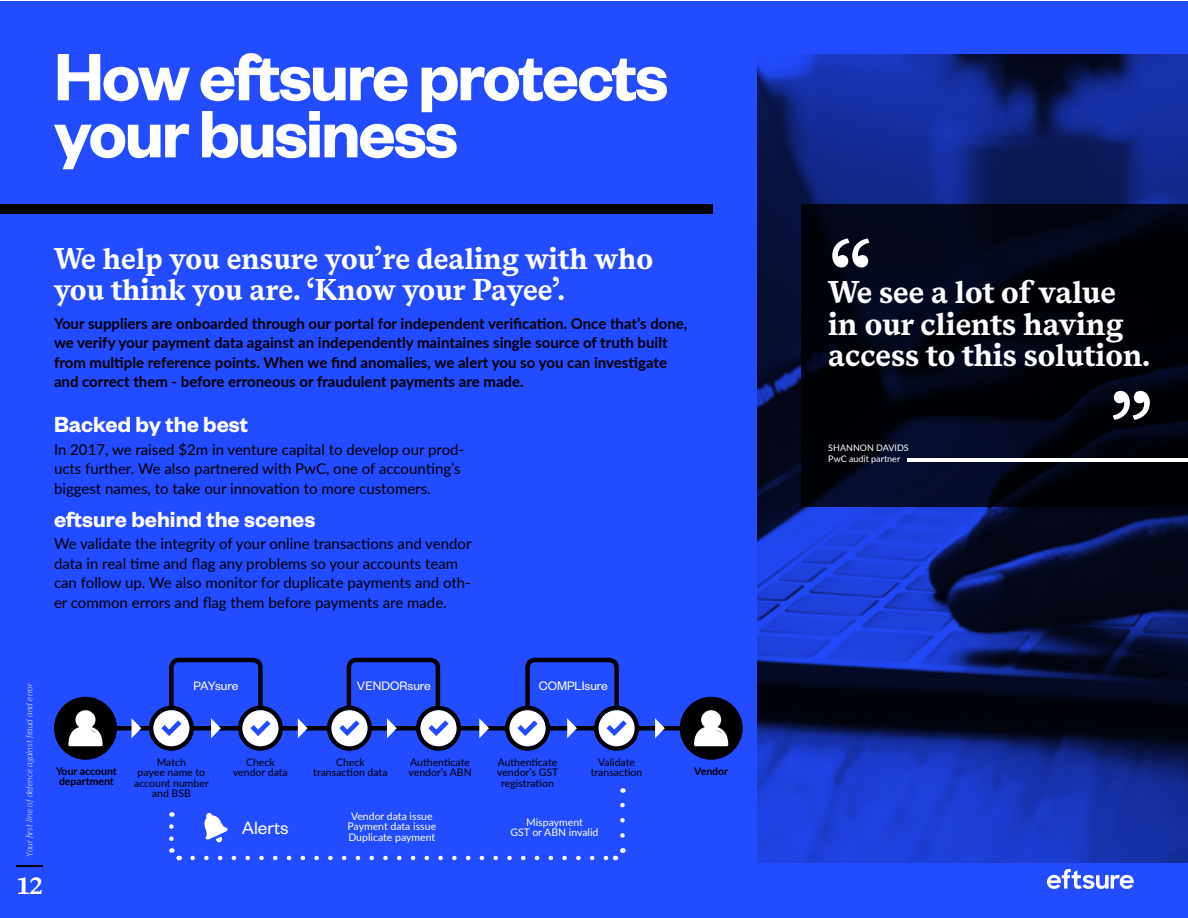
<style>
.page{position:relative;width:1188px;height:918px;background:#fff}
.page>*{position:absolute;margin:0;border:0;box-sizing:border-box;transform-origin:0 0}
.t1{font:700 82.5px "Messina Serif";color:#fff}
.t2{font:600 73.5px/57px "Founders Grotesk";letter-spacing:-.03em;color:#fff}
.t3{font:700 31.5px/31.5px "Messina Serif";color:#fff}
.t4{font:700 30px/31.5px "Messina Serif";color:#fff}
.t5{font:600 24px "Founders Grotesk";color:#fff}
.t6{font:700 24px "Messina Serif";color:#fff}
.t7{font:19.5px "Founders Grotesk";color:#fff}
.t8{font:15px/19.5px "Lato";color:#000}
.t9{font:700 15px/19.5px "Lato";color:#000}
.t10{font:13.5px "Founders Grotesk";color:#fff}
.t11{font:13.5px "Founders Grotesk";letter-spacing:-.035em;color:#fff}
.t12{font:10.5px/10.5px "Lato";color:#000;text-align:center}
.t13{font:10.5px/10.5px "Lato";color:#fff;text-align:center}
.t14{font:700 10.5px/10.5px "Lato";color:#000}
.t15{font:italic 300 9px "Lato";color:#fff}
.t16{font:9px/10.8px "Lato";color:#fff}
</style>
<div class="page">
<div style="left:0;top:2px;width:1188px;height:916px;background:#234bff"></div>
<svg style="left:16px;top:866px;width:27px;height:1px"></svg>
<svg style="left:1047px;top:869px;width:87px;height:20px"></svg>
<hr style="left:117px;top:726px;width:585px;height:4px;background:#000">
<div style="left:149px;top:706px;width:45px;height:45px;border:4px solid #000;border-radius:50%"></div>
<div style="left:56px;top:699px;width:59px;height:59px;background:#000;border-radius:50%"></div>
<div style="left:54px;top:697px;width:63px;height:63px;border:4px solid #000;border-radius:50%"></div>
<div style="left:682px;top:699px;width:58px;height:59px;background:#000;border-radius:50%"></div>
<div style="left:680px;top:697px;width:63px;height:63px;border:4px solid #000;border-radius:50%"></div>
<div style="left:238px;top:706px;width:45px;height:45px;border:4px solid #000;border-radius:50%"></div>
<div style="left:327px;top:706px;width:45px;height:45px;border:4px solid #000;border-radius:50%"></div>
<div style="left:416px;top:706px;width:45px;height:45px;border:4px solid #000;border-radius:50%"></div>
<div style="left:505px;top:706px;width:45px;height:45px;border:4px solid #000;border-radius:50%"></div>
<div style="left:594px;top:706px;width:45px;height:45px;border:4px solid #000;border-radius:50%"></div>
<img style="left:758px;top:54px;width:430px;height:809px">
<svg style="left:801px;top:204px;width:387px;height:303px;background:#020512"></svg>
<hr style="left:908px;top:458px;width:280px;height:3px;background:#fff">
<div style="left:0;top:204px;width:713px;height:10px;background:#000"></div>
<svg style="left:132px;top:719px;width:9px;height:19px"></svg>
<svg style="left:153px;top:657px;width:126px;height:89px"></svg>
<svg style="left:298px;top:718px;width:10px;height:20px"></svg>
<svg style="left:331px;top:657px;width:126px;height:89px"></svg>
<svg style="left:479px;top:718px;width:10px;height:20px"></svg>
<svg style="left:509px;top:657px;width:126px;height:89px"></svg>
<svg style="left:655px;top:718px;width:10px;height:20px"></svg>
<svg style="left:193px;top:856px;width:415px;height:4px"></svg>
<svg style="left:169px;top:826px;width:13px;height:35px"></svg>
<svg style="left:614px;top:848px;width:12px;height:13px"></svg>
<svg style="left:620px;top:788px;width:5px;height:48px"></svg>
<svg style="left:204px;top:813px;width:24px;height:29px"></svg>
<svg style="left:68px;top:710px;width:35px;height:36px"></svg>
<svg style="left:694px;top:710px;width:34px;height:36px"></svg>
<h2 class="t2" style="left:54px;top:45px;width:616px">How eftsure protects your business</h2>
<h3 class="t4" style="left:54px;top:242px;width:601px">We help you ensure you’re dealing with who you think you are. ‘Know your Payee’.</h3>
<p class="t9" style="left:54px;top:313px;width:635px">Your suppliers are onboarded through our portal for independent verification. Once that’s done, we verify your payment data against an independently maintaines single source of truth built from multiple reference points. When we find anomalies, we alert you so you can investigate and correct them - before erroneous or fraudulent payments are made.</p>
<h3 class="t5" style="left:54px;top:409px;width:196px">Backed by the best</h3>
<p class="t8" style="left:54px;top:439px;width:412px">In 2017, we raised $2m in venture capital to develop our prod&shy;ucts further. We also partnered with PwC, one of accounting’s biggest names, to take our innovation to more customers.</p>
<h3 class="t5" style="left:54px;top:504px;width:263px">eftsure behind the scenes</h3>
<p class="t8" style="left:54px;top:533px;width:419px">We validate the integrity of your online transactions and vendor data in real time and flag any problems so your accounts team can follow up. We also monitor for duplicate payments and oth&shy;er common errors and flag them before payments are made.</p>
<p class="t15" style="left:23px;top:856px;width:175px;rotate:-90deg">Your first line of defence against fraud and error</p>
<h3 class="t6" style="left:17px;top:868px;width:28px">12</h3>
<p class="t11" style="left:193px;top:677px;width:47px">PAYsure</p>
<p class="t10" style="left:357px;top:677px;width:75px">VENDORsure</p>
<p class="t10" style="left:539px;top:677px;width:71px">COMPLIsure</p>
<p class="t12" style="left:233px;top:756px;width:56px">Check vendor data</p>
<p class="t12" style="left:313px;top:756px;width:76px">Check transaction data</p>
<p class="t12" style="left:409px;top:756px;width:65px;text-align:left">Authenticate vendor’s ABN</p>
<p class="t13" style="left:347px;top:810px;width:90px">Vendor data issue<br>Payment data issue<br>Duplicate payment</p>
<p class="t13" style="left:510px;top:816px;width:90px">Mispayment<br>GST or ABN invalid</p>
<p class="t12" style="left:497px;top:756px;width:63px">Authenticate vendor’s GST registration</p>
<p class="t12" style="left:591px;top:756px;width:53px">Validate transaction</p>
<p class="t12" style="left:134px;top:756px;width:76px">Match<br>payee name to account number and BSB</p>
<p class="t14" style="left:56px;top:765px;width:62px">Your account department</p>
<p class="t14" style="left:694px;top:765px;width:35px">Vendor</p>
<h3 class="t7" style="left:242px;top:815px;width:48px">Alerts</h3>
<h1 class="t1" style="left:830px;top:210px;width:44px">“</h1>
<h3 class="t3" style="left:828px;top:277px;width:323px">We see a lot of value in our clients having access to this solution.</h3>
<p class="t16" style="left:828px;top:442px;width:82px">SHANNON DAVIDS<br>PwC audit partner</p>
<h1 class="t1" style="left:1152px;top:449px;width:44px;rotate:-180deg">“</h1>
</div>
